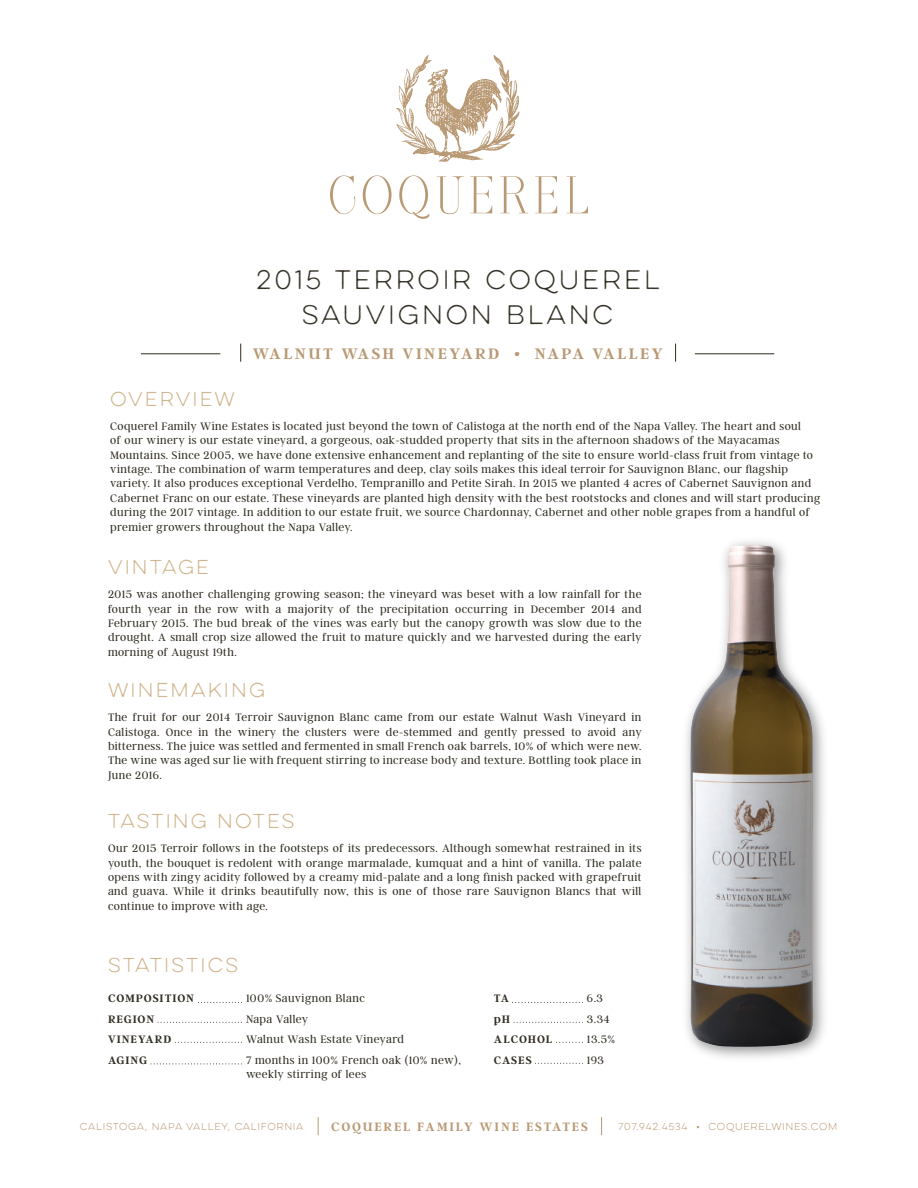
<style>
.page{position:relative;width:918px;height:1188px;background:#fff}
.page>*{position:absolute;margin:0;border:0;box-sizing:border-box;transform-origin:0 0}
.t1{font:24px/34.8px "Lulo One";letter-spacing:-.08em;color:#302c21;text-align:center}
.t2{font:18px "Lulo One";letter-spacing:-.08em;color:#ceb288}
.t3{font:600 16.95px "Argent CF";letter-spacing:.14em;color:#b99974}
.t4{font:600 13.5px "Argent CF";letter-spacing:.14em;color:#b99974}
.t5{font:300 12px/14.4px "Argent CF";letter-spacing:.04em;color:#302c21}
.t6{font:600 12px/20.4px "Argent CF";letter-spacing:.07em;color:#302c21}
.t7{font:9px "Lulo One";letter-spacing:-.12em;color:#b99974}
</style>
<div class="page">
<svg style="left:318px;top:1117px;width:1px;height:18px"></svg>
<svg style="left:601px;top:1117px;width:1px;height:18px"></svg>
<img style="left:686px;top:541px;width:138px;height:517px">
<svg style="left:330px;top:175px;width:25px;height:39px"></svg>
<svg style="left:363px;top:175px;width:29px;height:39px"></svg>
<svg style="left:399px;top:175px;width:30px;height:44px"></svg>
<svg style="left:437px;top:176px;width:27px;height:38px"></svg>
<svg style="left:470px;top:176px;width:22px;height:37px"></svg>
<svg style="left:500px;top:176px;width:28px;height:37px"></svg>
<svg style="left:535px;top:176px;width:22px;height:37px"></svg>
<svg style="left:567px;top:176px;width:21px;height:37px"></svg>
<svg style="left:396px;top:55px;width:124px;height:107px"></svg>
<svg style="left:240px;top:344px;width:1px;height:18px"></svg>
<hr style="left:141px;top:353px;width:79px;height:1px;background:#302c21">
<svg style="left:675px;top:344px;width:1px;height:18px"></svg>
<hr style="left:695px;top:353px;width:79px;height:1px;background:#302c21">
<svg style="left:515px;top:1002px;width:68px;height:1px"></svg>
<svg style="left:514px;top:1022px;width:69px;height:1px"></svg>
<svg style="left:556px;top:1042px;width:27px;height:1px"></svg>
<svg style="left:538px;top:1063px;width:45px;height:1px"></svg>
<svg style="left:158px;top:1022px;width:84px;height:1px"></svg>
<svg style="left:178px;top:1042px;width:64px;height:1px"></svg>
<svg style="left:151px;top:1064px;width:91px;height:1px"></svg>
<svg style="left:198px;top:1002px;width:44px;height:1px"></svg>
<h1 class="t1" style="left:256px;top:262px;width:410px">2015 TERROIR COQUEREL<br>SAUVIGNON BLANC</h1>
<h3 class="t3" style="left:253px;top:344px;width:412px">WALNUT WASH VINEYARD • NAPA VALLEY</h3>
<h2 class="t2" style="left:110px;top:386px;width:130px">OVERVIEW</h2>
<p class="t5" style="left:110px;top:419px;width:712px">Coquerel Family Wine Estates is located just beyond the town of Calistoga at the north end of the Napa Valley. The heart and soul<br>of our winery is our estate vineyard, a gorgeous, oak-studded property that sits in the afternoon shadows of the Mayacamas Mountains. Since 2005, we have done extensive enhancement and replanting of the site to ensure world-class fruit from vintage to vintage. The combination of warm temperatures and deep, clay soils makes this ideal terroir for Sauvignon Blanc, our flagship variety. It also produces exceptional Verdelho, Tempranillo and Petite Sirah. In 2015 we planted 4 acres of Cabernet Sauvignon and Cabernet Franc on our estate. These vineyards are planted high density with the best rootstocks and clones and will start producing during the 2017 vintage. In addition to our estate fruit, we source Chardonnay, Cabernet and other noble grapes from a handful of premier growers throughout the Napa Valley.</p>
<h2 class="t2" style="left:108px;top:555px;width:106px">VINTAGE</h2>
<p class="t5" style="left:108px;top:587px;width:535px;text-align:justify">2015 was another challenging growing season; the vineyard was beset with a low rainfall for the fourth year in the row with a majority of the precipitation occurring in December 2014 and February 2015. The bud break of the vines was early but the canopy growth was slow due to the drought. A small crop size allowed the fruit to mature quickly and we harvested during the early morning of August 19th.</p>
<h2 class="t2" style="left:108px;top:678px;width:162px">WINEMAKING</h2>
<p class="t5" style="left:108px;top:710px;width:535px;text-align:justify">The fruit for our 2014 Terroir Sauvignon Blanc came from our estate Walnut Wash Vineyard in Calistoga. Once in the winery the clusters were de-stemmed and gently pressed to avoid any bitterness. The juice was settled and fermented in small French oak barrels, 10% of which were new.<br>The wine was aged sur lie with frequent stirring to increase body and texture. Bottling took place in June 2016.</p>
<h2 class="t2" style="left:108px;top:809px;width:192px">TASTING NOTES</h2>
<p class="t5" style="left:108px;top:841px;width:535px;text-align:justify">Our 2015 Terroir follows in the footsteps of its predecessors. Although somewhat restrained in its youth, the bouquet is redolent with orange marmalade, kumquat and a hint of vanilla. The palate opens with zingy acidity followed by a creamy mid-palate and a long finish packed with grapefruit and guava. While it drinks beautifully now, this is one of those rare Sauvignon Blancs that will continue to improve with age.</p>
<h2 class="t2" style="left:108px;top:953px;width:135px">STATISTICS</h2>
<p class="t6" style="left:108px;top:989px;width:88px">COMPOSITION<br>REGION<br>VINEYARD<br>AGING</p>
<p class="t5" style="left:246px;top:989px;width:217px;line-height:20.4px">100% Sauvignon Blanc<br>Napa Valley<br>Walnut Wash Estate Vineyard<br>7 months in 100% French oak (10% new),</p>
<p class="t5" style="left:246px;top:1067px;width:122px">weekly stirring of lees</p>
<p class="t6" style="left:494px;top:989px;width:60px">TA<br>pH<br>ALCOHOL<br>CASES</p>
<p class="t5" style="left:587px;top:989px;width:30px;line-height:20.4px">6.3<br>3.34<br>13.5%<br>193</p>
<p class="t7" style="left:80px;top:1121px;width:227px">CALISTOGA, NAPA VALLEY, CALIFORNIA</p>
<p class="t4" style="left:331px;top:1119px;width:258px">COQUEREL FAMILY WINE ESTATES</p>
<p class="t7" style="left:618px;top:1121px;width:222px">707.942.4534 • COQUERELWINES.COM</p>
</div>
